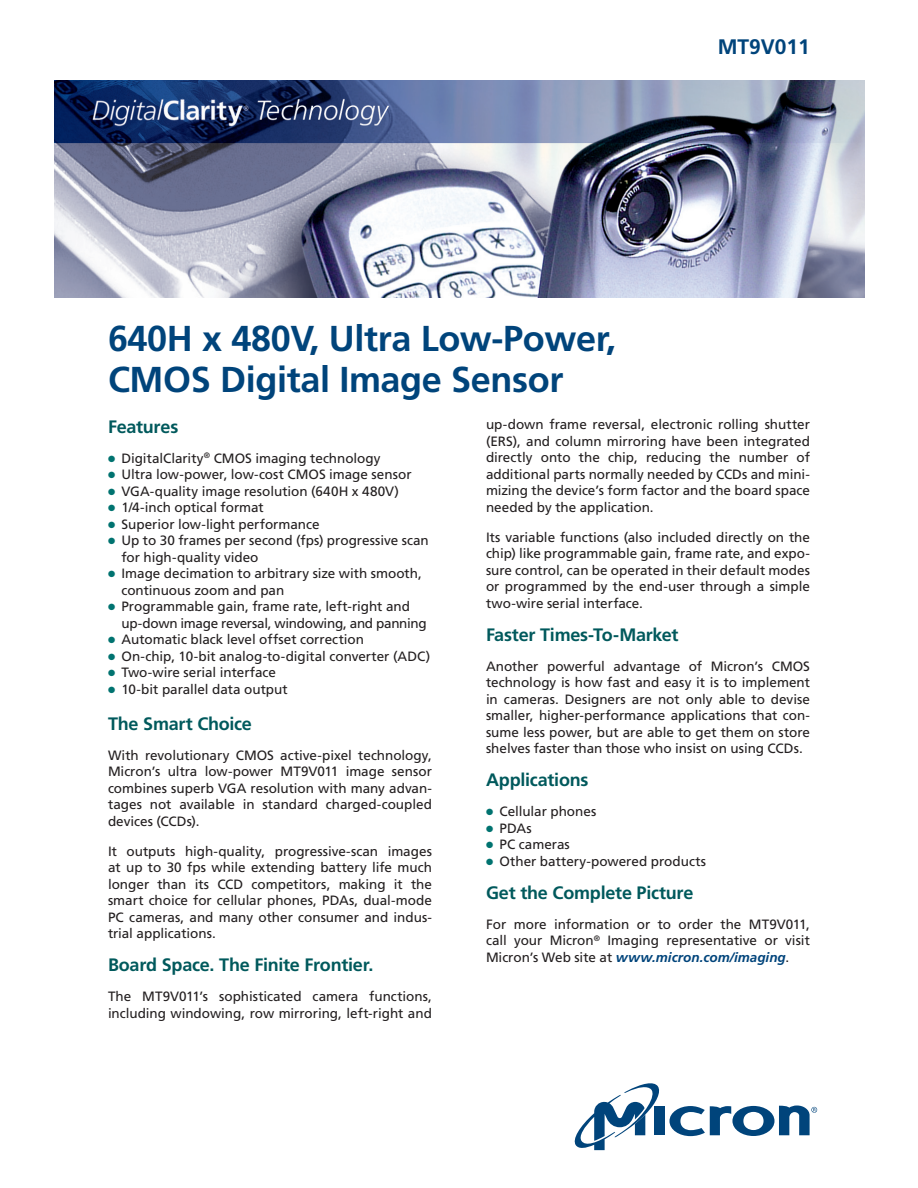
<style>
.page{position:relative;width:918px;height:1188px;background:#fff}
.page>*{position:absolute;margin:0;border:0;box-sizing:border-box;transform-origin:0 0}
.t1{font:700 36px "Frutiger";letter-spacing:-.01em;color:#00447b}
.t2{font:700 21px "Frutiger";color:#00447b}
.Body_Copy{font:700 18px "Frutiger";letter-spacing:-.015em;color:#00595c}
.Body_Copy-2{font:13.5px/16.5px "Frutiger";letter-spacing:-.005em;color:#231f20;text-align:justify}
.Body_Copy-3{font:13.5px "Frutiger";letter-spacing:-.025em;color:#231f20}
.s1{color:#007370}
.s2{font-weight:700;font-style:italic;color:#00447b}
</style>
<div class="page">
<div style="left:654px;top:1107px;width:10px;height:28px;background:#00447b"></div>
<svg style="left:574px;top:1083px;width:88px;height:67px"></svg>
<svg style="left:669px;top:1106px;width:148px;height:30px"></svg>
<img style="left:55px;top:81px;width:809px;height:216px">
<p class="t2" style="left:718px;top:35px;width:94px">MT9V011</p>
<p class="t1" style="left:108px;top:317px;width:510px">640H x 480V, Ultra Low-Power,</p>
<p class="t1" style="left:108px;top:358px;width:457px">CMOS Digital Image Sensor</p>
<p class="Body_Copy" style="left:108px;top:416px;width:72px">Features</p>
<p class="Body_Copy-2" style="left:108px;top:449px;width:274px"><span class="s1">●</span> DigitalClarity<sup>®</sup> CMOS imaging technology</p>
<p class="Body_Copy-2" style="left:108px;top:466px;width:305px"><span class="s1">●</span> Ultra low-power, low-cost CMOS image sensor</p>
<p class="Body_Copy-2" style="left:108px;top:482px;width:293px"><span class="s1">●</span> VGA-quality image resolution (640H x 480V)</p>
<p class="Body_Copy-2" style="left:108px;top:499px;width:157px"><span class="s1">●</span> 1/4-inch optical format</p>
<p class="Body_Copy-2" style="left:108px;top:515px;width:213px"><span class="s1">●</span> Superior low-light performance</p>
<p class="Body_Copy-2" style="left:122px;top:532px;width:309px;text-indent:-14px"><span class="s1">●</span> Up to 30 frames per second (fps) progressive scan for high-quality video</p>
<p class="Body_Copy-2" style="left:122px;top:565px;width:302px;text-indent:-14px"><span class="s1">●</span> Image decimation to arbitrary size with smooth, continuous zoom and pan</p>
<p class="Body_Copy-2" style="left:108px;top:598px;width:304px"><span class="s1">●</span> Programmable gain, frame rate, left-right and</p>
<p class="Body_Copy-3" style="left:122px;top:615px;width:307px">up-down image reversal, windowing, and panning</p>
<p class="Body_Copy-2" style="left:108px;top:631px;width:257px"><span class="s1">●</span> Automatic black level offset correction</p>
<p class="Body_Copy-2" style="left:108px;top:647px;width:324px"><span class="s1">●</span> On-chip, 10-bit analog-to-digital converter (ADC)</p>
<p class="Body_Copy-2" style="left:108px;top:664px;width:169px"><span class="s1">●</span> Two-wire serial interface</p>
<p class="Body_Copy-2" style="left:108px;top:680px;width:181px"><span class="s1">●</span> 10-bit parallel data output</p>
<p class="Body_Copy" style="left:108px;top:713px;width:145px">The Smart Choice</p>
<p class="Body_Copy-2" style="left:108px;top:746px;width:326px">With revolutionary CMOS active-pixel technology, Micron’s ultra low-power MT9V011 image sensor combines superb VGA resolution with many advan&shy;tages not available in standard charged-coupled devices (CCDs).</p>
<p class="Body_Copy-2" style="left:108px;top:842px;width:326px">It outputs high-quality, progressive-scan images at up to 30 fps while extending battery life much longer than its CCD competitors, making it the smart choice for cellular phones, PDAs, dual-mode PC cameras, and many other consumer and indus&shy;trial applications.</p>
<p class="Body_Copy" style="left:108px;top:954px;width:267px">Board Space. The Finite Frontier.</p>
<p class="Body_Copy-2" style="left:108px;top:988px;width:325px">The MT9V011’s sophisticated camera functions, including windowing, row mirroring, left-right and</p>
<p class="Body_Copy-2" style="left:486px;top:416px;width:326px">up-down frame reversal, electronic rolling shutter (ERS), and column mirroring have been integrated directly onto the chip, reducing the number of additional parts normally needed by CCDs and mini&shy;mizing the device’s form factor and the board space needed by the application.</p>
<p class="Body_Copy-2" style="left:486px;top:528px;width:326px">Its variable functions (also included directly on the chip) like programmable gain, frame rate, and expo&shy;sure control, can be operated in their default modes or programmed by the end-user through a simple two-wire serial interface.</p>
<p class="Body_Copy" style="left:486px;top:624px;width:194px">Faster Times-To-Market</p>
<p class="Body_Copy-2" style="left:486px;top:657px;width:326px">Another powerful advantage of Micron’s CMOS technology is how fast and easy it is to implement in cameras. Designers are not only able to devise smaller, higher-performance applications that con&shy;sume less power, but are able to get them on store shelves faster than those who insist on using CCDs.</p>
<p class="Body_Copy" style="left:486px;top:769px;width:104px">Applications</p>
<p class="Body_Copy-2" style="left:486px;top:803px;width:112px"><span class="s1">●</span> Cellular phones</p>
<p class="Body_Copy-2" style="left:486px;top:819px;width:47px"><span class="s1">●</span> PDAs</p>
<p class="Body_Copy-2" style="left:486px;top:836px;width:85px"><span class="s1">●</span> PC cameras</p>
<p class="Body_Copy-2" style="left:486px;top:852px;width:222px"><span class="s1">●</span> Other battery-powered products</p>
<p class="Body_Copy" style="left:486px;top:882px;width:209px">Get the Complete Picture</p>
<p class="Body_Copy-2" style="left:486px;top:915px;width:326px">For more information or to order the MT9V011, call your Micron<sup>®</sup> Imaging representative or visit Micron’s Web site at <span class="s2">www.micron.com/imaging</span>.</p>
</div>
